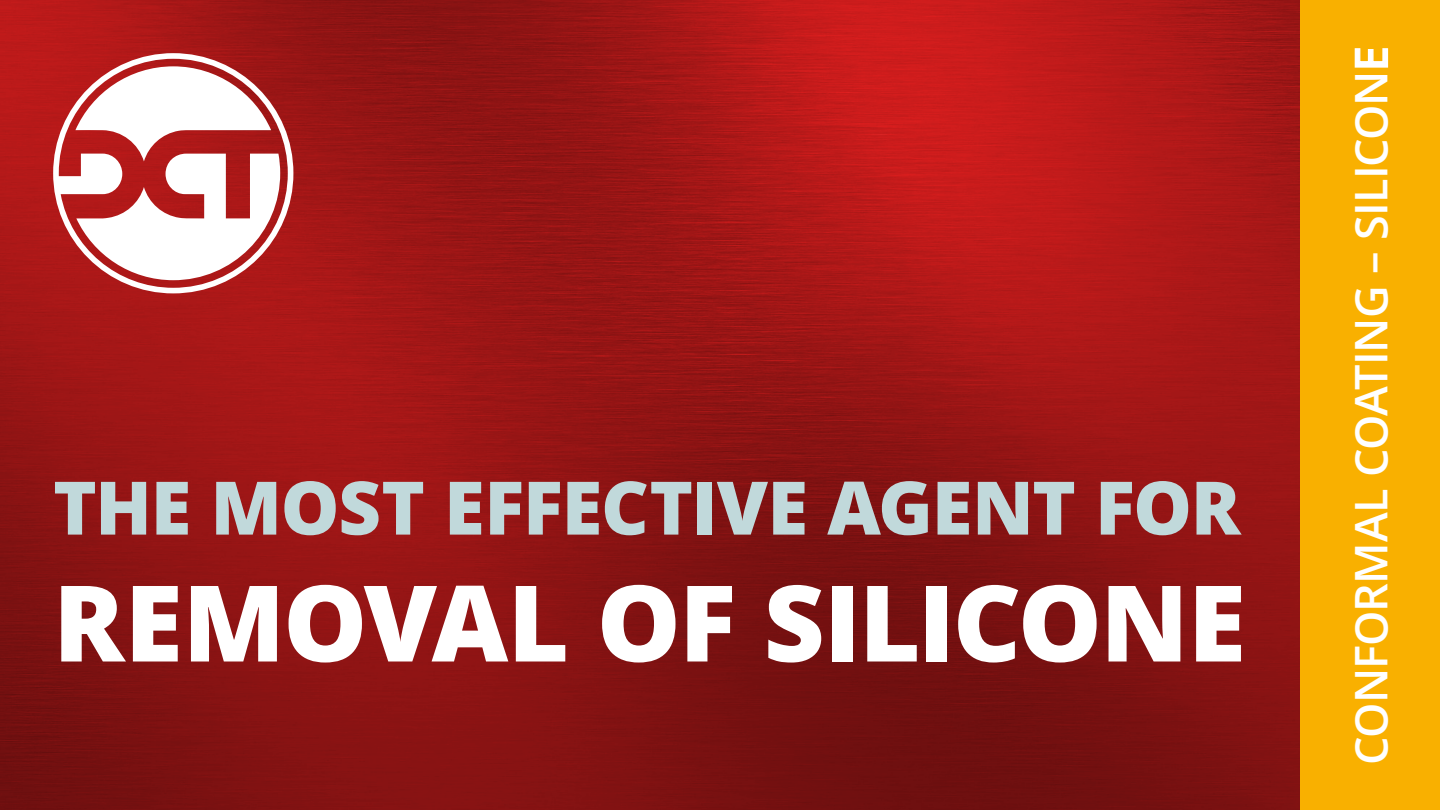
<style>
.page{position:relative;width:1440px;height:810px;background:#fff}
.page>*{position:absolute;margin:0;border:0;box-sizing:border-box;transform-origin:0 0}
.t1{font:800 105.75px "Open Sans";letter-spacing:-.015em;color:#fff}
.t2{font:800 73.88px "Open Sans";letter-spacing:-.015em;color:#c1d9db}
.t3{font:600 45px "Open Sans";letter-spacing:-.02em;color:#fff}
.s1{font-style:inherit}
</style>
<div class="page">
<img style="left:0;top:0;width:1301px;height:810px">
<div style="left:1301px;top:0;width:139px;height:810px;background:#f9b000"></div>
<svg style="left:53px;top:53px;width:240px;height:240px"></svg>
<h2 class="t2" style="left:53px;top:477px;width:1189px">THE MOST EFFECTIVE AGENT FOR</h2>
<h1 class="t1" style="left:53px;top:580px;width:1194px">REMOVAL OF SILICON<span class="s1">E</span></h1>
<p class="t3" style="left:1346px;top:765px;width:720px;rotate:-90deg">CONFORMAL COATING – SILICONE</p>
</div>
